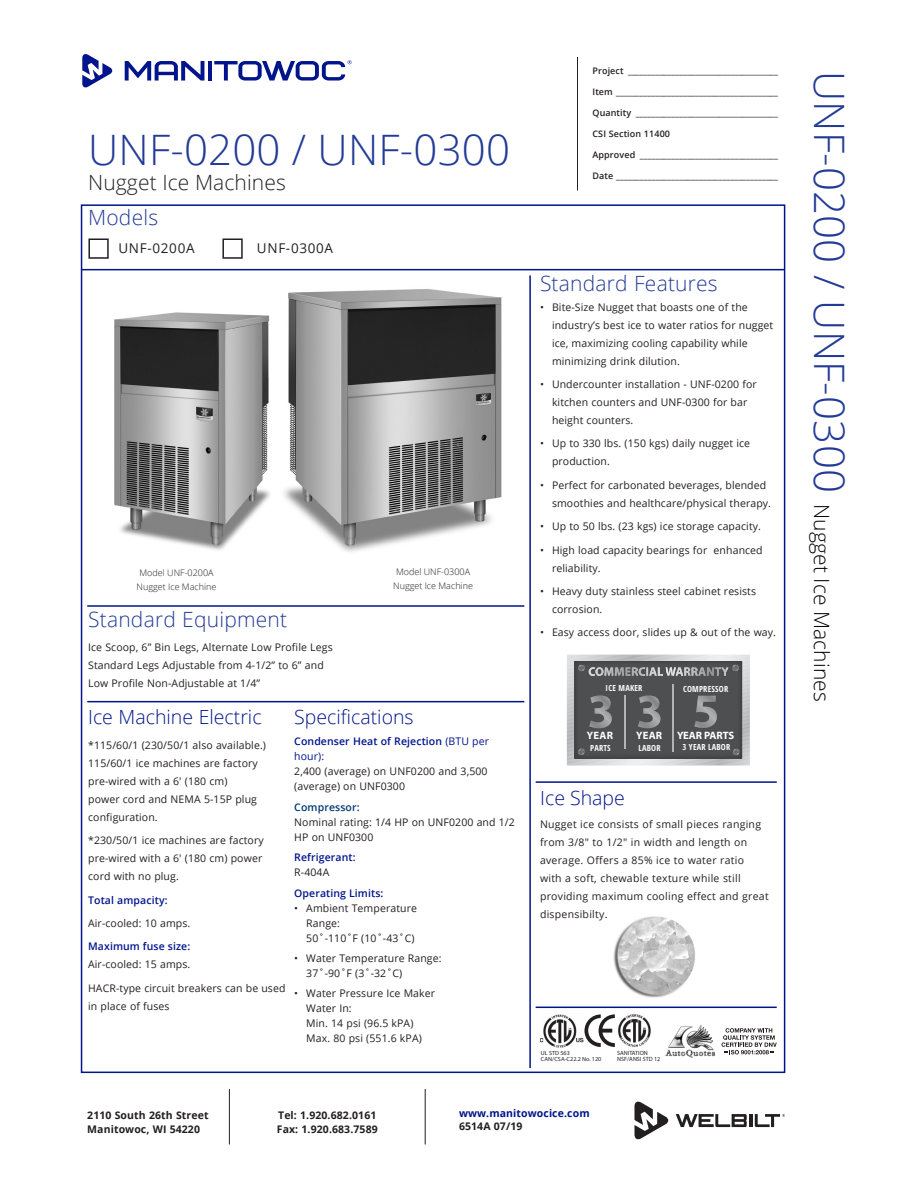
<style>
.page{position:relative;width:918px;height:1188px;background:#fff}
.page>*{position:absolute;margin:0;border:0;box-sizing:border-box;transform-origin:0 0}
.Side_Headers{font:300 42px "Open Sans";letter-spacing:.005em;color:#233b96}
.Header_-_Main{font:300 42px "Open Sans";letter-spacing:.005em;color:#233b96}
.Header_-_Specs{font:300 21px "Open Sans";letter-spacing:.01em;color:#233b96}
.Sub_-_Head{font:300 21px "Open Sans";letter-spacing:.005em;color:#231f20}
.Standard_Features_He{font:300 19.5px "Open Sans";color:#00148b}
.Subheads{font:300 19.5px "Open Sans";color:#00148b}
.Model_Numbers{font:13.5px "Open Sans";letter-spacing:.05em;color:#231f20}
.t1{font:700 10.65px "Myriad Pro";letter-spacing:-.005em;color:#fff}
.Copy_Bk{font:10.5px/18px "Open Sans";letter-spacing:.01em;color:#231f20}
.StandardFeatures-Bod{font:10.5px/18px "Open Sans";letter-spacing:.01em;color:#231f20}
.t2{font:700 10.5px/13.5px "Open Sans";letter-spacing:.01em;color:#231f20}
.StandardFeatures-Bod-2{font:600 10.5px/15px "Open Sans";letter-spacing:.01em;color:#00148b}
.Blue_Subhead_8_5pt{font:600 10.5px "Open Sans";letter-spacing:.01em;color:#00148b}
.t3{font:700 10.5px "Open Sans";letter-spacing:.01em;color:#00148b}
.Blue_Subhead_8_5pt-2{font:600 10.5px "Open Sans";letter-spacing:.01em;color:#013775}
.t4{font:600 9px "Open Sans";letter-spacing:.01em;color:#231f20}
.Model_Number-Photo{font:300 9px/13.5px "Open Sans";color:#231f20;text-align:center}
.t5{font:700 condensed 8.4px "Open Sans";letter-spacing:.025em;color:#fff}
.t6{font:6px/6px "Myriad Pro";color:#231f20}
.t7{font:6px/6px "Myriad";color:#231f20}
.s1{font-weight:400}
.s2{font-size:21px;color:#040503}
</style>
<div class="page">
<hr style="left:81px;top:269px;width:703px;height:1px;background:#00148b">
<hr style="left:577px;top:57px;width:1px;height:133px;background:#231f20">
<svg style="left:82px;top:54px;width:31px;height:33px"></svg>
<svg style="left:125px;top:61px;width:79px;height:20px"></svg>
<hr style="left:208px;top:61px;width:4px;height:20px;background:#00148b">
<svg style="left:214px;top:60px;width:138px;height:21px"></svg>
<svg style="left:676px;top:1114px;width:109px;height:13px"></svg>
<svg style="left:634px;top:1102px;width:35px;height:37px"></svg>
<hr style="left:536px;top:781px;width:241px;height:2px;background:#00148b">
<hr style="left:229px;top:1089px;width:1px;height:55px;background:#231f20">
<hr style="left:425px;top:1089px;width:1px;height:55px;background:#231f20">
<hr style="left:529px;top:275px;width:2px;height:793px;background:#00148b">
<hr style="left:536px;top:1007px;width:241px;height:1px;background:#00148b">
<hr style="left:87px;top:605px;width:437px;height:2px;background:#00148b">
<hr style="left:87px;top:701px;width:437px;height:1px;background:#00148b">
<img style="left:114px;top:289px;width:388px;height:263px">
<svg style="left:584px;top:1014px;width:31px;height:33px"></svg>
<img style="left:540px;top:1014px;width:44px;height:34px">
<img style="left:618px;top:1014px;width:33px;height:34px">
<div style="left:88px;top:238px;width:21px;height:21px;border:2px solid #231f20"></div>
<div style="left:222px;top:238px;width:21px;height:21px;border:2px solid #231f20"></div>
<svg style="left:567px;top:655px;width:183px;height:110px;background:#6e6f70"></svg>
<img style="left:613px;top:916px;width:82px;height:82px">
<img style="left:665px;top:1025px;width:51px;height:33px">
<svg style="left:722px;top:1028px;width:55px;height:26px"></svg>
<p class="Header_-_Main" style="left:88px;top:121px;width:423px">UNF-0200 / UNF-0300</p>
<p class="Sub_-_Head" style="left:88px;top:168px;width:199px">Nugget Ice Machines</p>
<p class="Header_-_Specs" style="left:88px;top:203px;width:72px">Models</p>
<p class="Model_Numbers" style="left:118px;top:239px;width:78px">UNF-0200A</p>
<p class="Model_Numbers" style="left:257px;top:239px;width:78px">UNF-0300A</p>
<p class="Model_Number-Photo" style="left:140px;top:566px;width:76px">Model UNF-0200A</p>
<p class="Model_Number-Photo" style="left:137px;top:580px;width:81px">Nugget Ice Machine</p>
<p class="Header_-_Specs" style="left:88px;top:605px;width:201px">Standard Equipment</p>
<p class="Model_Number-Photo" style="left:393px;top:565px;width:81px">Model UNF-0300A<br>Nugget Ice Machine</p>
<p class="StandardFeatures-Bod" style="left:88px;top:638px;width:246px">Ice Scoop, 6” Bin Legs, Alternate Low Profile Legs<br>Standard Legs Adjustable from 4-1/2” to 6” and<br>Low Profile Non-Adjustable at 1/4”</p>
<p class="Standard_Features_He" style="left:88px;top:704px;width:175px">Ice Machine Electric</p>
<p class="StandardFeatures-Bod" style="left:88px;top:736px;width:179px">*115/60/1 (230/50/1 also available.)<br>115/60/1 ice machines are factory pre-wired with a 6' (180 cm)<br>power cord and NEMA 5-15P plug configuration.</p>
<p class="StandardFeatures-Bod" style="left:88px;top:831px;width:177px">*230/50/1 ice machines are factory pre-wired with a 6' (180 cm) power cord with no plug.</p>
<p class="StandardFeatures-Bod-2" style="left:88px;top:892px;width:81px">Total ampacity:</p>
<p class="StandardFeatures-Bod" style="left:88px;top:914px;width:104px">Air-cooled: 10 amps.</p>
<p class="Blue_Subhead_8_5pt" style="left:88px;top:939px;width:104px">Maximum fuse size:</p>
<p class="StandardFeatures-Bod" style="left:88px;top:955px;width:104px">Air-cooled: 15 amps.</p>
<p class="StandardFeatures-Bod" style="left:88px;top:979px;width:199px">HACR-type circuit breakers can be used in place of fuses</p>
<p class="Standard_Features_He" style="left:294px;top:703px;width:121px">Specifications</p>
<p class="StandardFeatures-Bod-2" style="left:294px;top:734px;width:196px">Condenser Heat of Rejection <span class="s1">(BTU per hour):</span></p>
<p class="StandardFeatures-Bod" style="left:294px;top:764px;width:195px;line-height:15px">2,400 (average) on UNF0200 and 3,500 (average) on UNF0300</p>
<p class="Blue_Subhead_8_5pt-2" style="left:294px;top:800px;width:67px">Compressor:</p>
<p class="StandardFeatures-Bod" style="left:294px;top:814px;width:222px;line-height:15px">Nominal rating: 1/4 HP on UNF0200 and 1/2<br>HP on UNF0300</p>
<p class="Blue_Subhead_8_5pt" style="left:294px;top:850px;width:63px">Refrigerant:</p>
<p class="StandardFeatures-Bod" style="left:294px;top:863px;width:37px">R-404A</p>
<p class="Blue_Subhead_8_5pt" style="left:294px;top:886px;width:91px">Operating Limits:</p>
<p class="Copy_Bk" style="left:306px;top:900px;width:112px;line-height:15px;text-indent:-12px">• Ambient Temperature<br>Range:<br>50˚-110˚F (10˚-43˚C)</p>
<p class="Copy_Bk" style="left:306px;top:950px;width:137px;line-height:15px;text-indent:-12px">• Water Temperature Range:<br>37˚-90˚F (3˚-32˚C)</p>
<p class="Copy_Bk" style="left:306px;top:986px;width:130px;line-height:15px;text-indent:-12px">• Water Pressure Ice Maker<br>Water In:<br>Min. 14 psi (96.5 kPA)<br>Max. 80 psi (551.6 kPA)</p>
<p class="t4" style="left:592px;top:64px;width:187px">Project ______________________________________</p>
<p class="t4" style="left:592px;top:85px;width:187px">Item _________________________________________</p>
<p class="t4" style="left:592px;top:106px;width:187px">Quantity ____________________________________</p>
<p class="t4" style="left:592px;top:127px;width:79px">CSI Section 11400</p>
<p class="t4" style="left:592px;top:148px;width:187px">Approved ___________________________________</p>
<p class="t4" style="left:592px;top:169px;width:187px">Date _________________________________________</p>
<p class="Header_-_Specs" style="left:540px;top:269px;width:179px">Standard Features</p>
<p class="Copy_Bk" style="left:552px;top:298px;width:223px;text-indent:-12px">• Bite-Size Nugget that boasts one of the industry’s best ice to water ratios for nugget ice, maximizing cooling capability while minimizing drink dilution.</p>
<p class="Copy_Bk" style="left:552px;top:375px;width:206px;text-indent:-12px">• Undercounter installation - UNF-0200 for kitchen counters and UNF-0300 for bar height counters.</p>
<p class="Copy_Bk" style="left:552px;top:434px;width:200px;text-indent:-12px">• Up to 330 lbs. (150 kgs) daily nugget ice production.</p>
<p class="Copy_Bk" style="left:552px;top:476px;width:221px;text-indent:-12px">• Perfect for carbonated beverages, blended smoothies and healthcare/physical therapy.</p>
<p class="Copy_Bk" style="left:540px;top:517px;width:223px">• Up to 50 lbs. (23 kgs) ice storage capacity.</p>
<p class="Copy_Bk" style="left:552px;top:541px;width:212px;text-indent:-12px">• High load capacity bearings for enhanced reliability.</p>
<p class="Copy_Bk" style="left:552px;top:582px;width:206px;text-indent:-12px">• Heavy duty stainless steel cabinet resists corrosion.</p>
<p class="Copy_Bk" style="left:540px;top:623px;width:238px">• Easy access door, slides up &amp; out of the way.</p>
<p class="t5" style="left:606px;top:682px;width:38px">ICE MAKER</p>
<p class="t5" style="left:683px;top:683px;width:47px">COMPRESSOR</p>
<p class="t1" style="left:587px;top:729px;width:28px">YEAR</p>
<p class="t1" style="left:636px;top:729px;width:28px">YEAR</p>
<p class="t5" style="left:590px;top:742px;width:22px">PARTS</p>
<p class="t5" style="left:638px;top:742px;width:24px">LABOR</p>
<p class="t1" style="left:677px;top:729px;width:59px">YEAR PARTS</p>
<p class="t5" style="left:683px;top:742px;width:49px">3 YEAR LABOR</p>
<p class="Subheads" style="left:540px;top:785px;width:86px">Ice Shape</p>
<p class="Copy_Bk" style="left:540px;top:815px;width:230px">Nugget ice consists of small pieces ranging from 3/8" to 1/2" in width and length on average. Offers a 85% ice to water ratio<br>with a soft, chewable texture while still providing maximum cooling effect and great dispensibilty.</p>
<p class="t6" style="left:541px;top:1050px;width:62px">UL STD 563<br>CAN/CSA-C22.2 No. 120</p>
<p class="t7" style="left:617px;top:1051px;width:44px">SANITATION<br>NSF/ANSI STD 12</p>
<p class="t2" style="left:87px;top:1108px;width:123px">2110 South 26th Street<br>Manitowoc, WI 54220</p>
<p class="t2" style="left:277px;top:1108px;width:102px">Tel: 1.920.682.0161<br>Fax: 1.920.683.7589</p>
<p class="t3" style="left:459px;top:1106px;width:132px">www.manitowocice.com</p>
<p class="t2" style="left:459px;top:1119px;width:65px">6514A 07/19</p>
<p class="Side_Headers" style="left:858px;top:71px;width:632px;rotate:90deg">UNF-0200 / UNF-0300 <span class="s2">Nugget Ice Machines</span></p>
</div>
